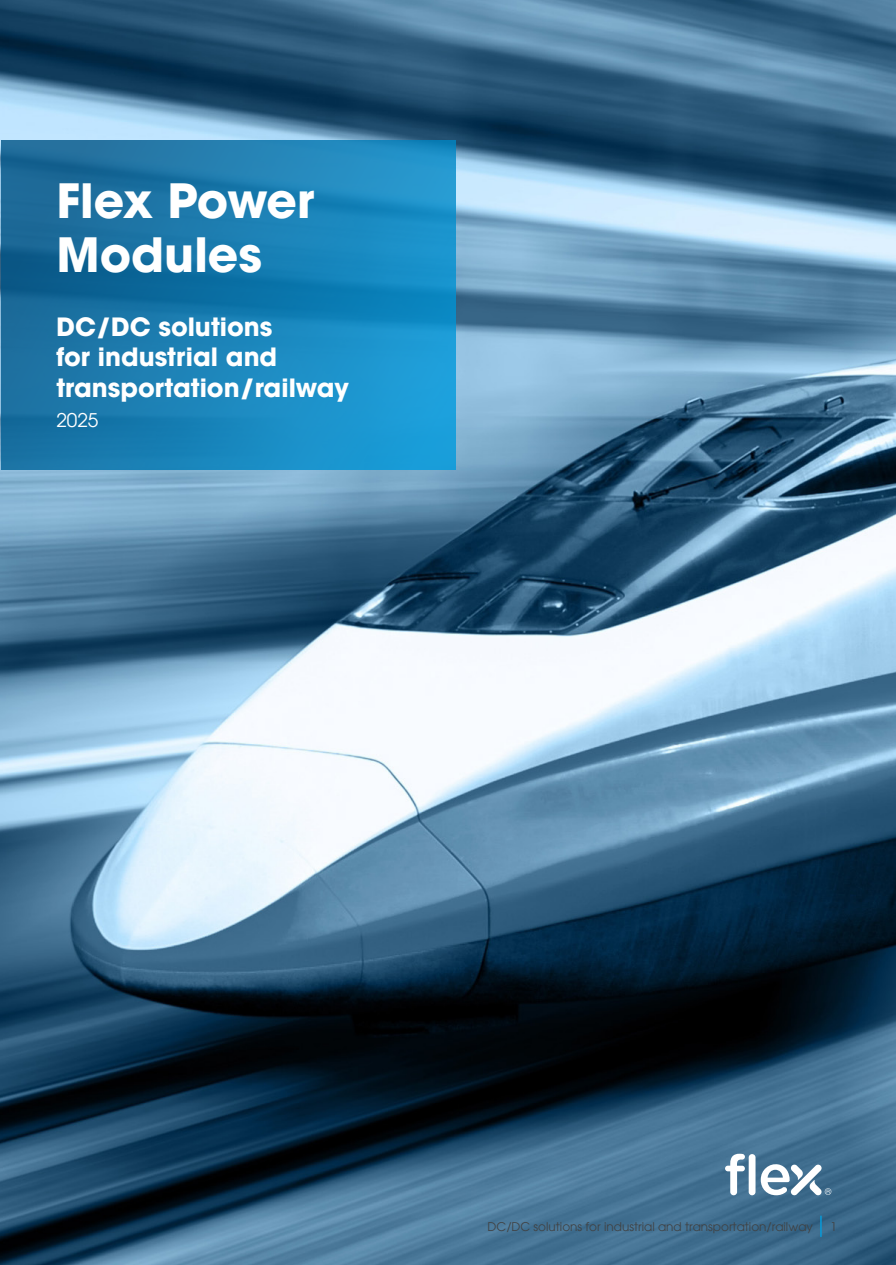
<style>
.page{position:relative;width:896px;height:1265px;background:#fff}
.page>*{position:absolute;margin:0;border:0;box-sizing:border-box;transform-origin:0 0}
.t1{font:700 47.25px/53.6px "ITC Avant Garde Pro";color:#fff}
.t2{font:700 25.2px/30.5px "ITC Avant Garde Pro";color:#fff}
.t3{font:18.9px "ITC Avant Garde Pro";color:#fff}
.t4{font:12px "ITC Avant Garde Pro";color:#414243}
</style>
<div class="page">
<img style="left:0;top:0;width:895px;height:1265px">
<svg style="left:724px;top:1154px;width:20px;height:41px"></svg>
<div style="left:748px;top:1154px;width:7px;height:41px;background:#fff;border-radius:3px"></div>
<svg style="left:760px;top:1163px;width:70px;height:32px"></svg>
<svg style="left:1px;top:141px;width:455px;height:329px;background:#197fb4"></svg>
<hr style="left:819px;top:1216px;width:2px;height:21px;background:#069ad9">
<p class="t1" style="left:56px;top:174px;width:259px">Flex Power<br>Modules</p>
<p class="t2" style="left:56px;top:311px;width:294px">DC/DC solutions<br>for industrial and transportation/railway</p>
<p class="t3" style="left:56px;top:409px;width:43px">2025</p>
<p class="t4" style="left:487px;top:1219px;width:326px">DC/DC solutions for industrial and transportation/railway</p>
<p class="t4" style="left:829px;top:1219px;width:8px">1</p>
</div>
